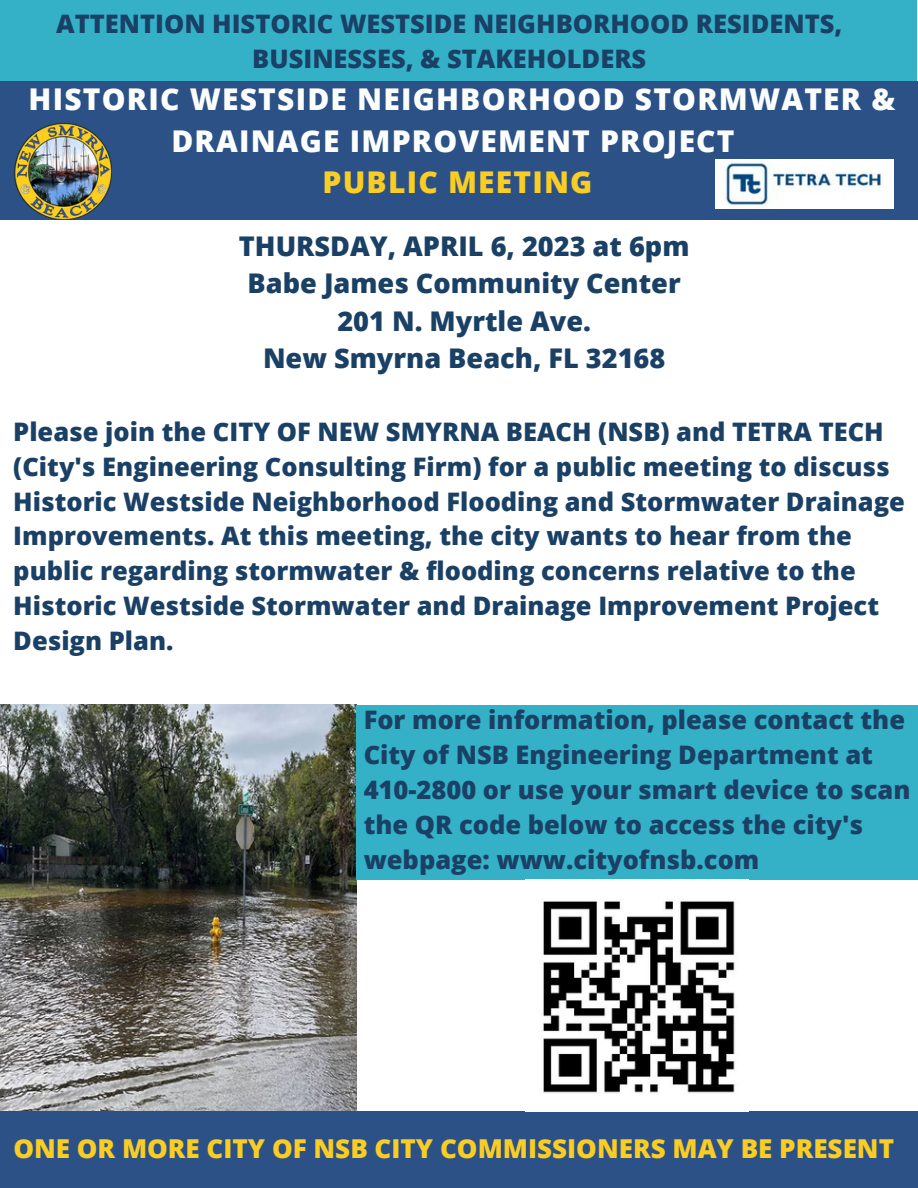
<style>
.page{position:relative;width:918px;height:1188px;background:#fff}
.page>*{position:absolute;margin:0;border:0;box-sizing:border-box;transform-origin:0 0}
.t1{font:800 30px/41.7px "Open Sans";letter-spacing:.04em;color:#fcfefd;text-align:center}
.t2{font:800 30px "Open Sans";letter-spacing:.04em;color:#facd25}
.t3{font:800 27.15px/37.2px "Open Sans";color:#1a4065;text-align:center}
.t4{font:800 26.1px "Open Sans";color:#facd25}
.t5{font:800 25.5px/34.8px "Open Sans";color:#1a4065}
</style>
<div class="page">
<div style="left:0;top:0;width:916px;height:85px;background:#34b1c7"></div>
<div style="left:0;top:1111px;width:918px;height:77px;background:#2b5187"></div>
<div style="left:0;top:82px;width:918px;height:138px;background:#2b5187"></div>
<img style="left:14px;top:123px;width:97px;height:96px">
<img style="left:716px;top:159px;width:177px;height:50px">
<img style="left:0;top:705px;width:357px;height:406px">
<div style="left:357px;top:705px;width:561px;height:174px;background:#34b1c7"></div>
<img style="left:543px;top:901px;width:192px;height:192px">
<p class="t5" style="left:56px;top:6px;width:788px;text-align:center">ATTENTION HISTORIC WESTSIDE NEIGHBORHOOD RESIDENTS,<br>BUSINESSES, &amp; STAKEHOLDERS</p>
<p class="t1" style="left:29px;top:78px;width:868px">HISTORIC WESTSIDE NEIGHBORHOOD STORMWATER &amp;<br>DRAINAGE IMPROVEMENT PROJECT</p>
<p class="t2" style="left:323px;top:161px;width:271px">PUBLIC MEETING</p>
<p class="t3" style="left:239px;top:227px;width:452px">THURSDAY, APRIL 6, 2023 at 6pm<br>Babe James Community Center<br>201 N. Myrtle Ave.<br>New Smyrna Beach, FL 32168</p>
<p class="t5" style="left:13px;top:414px;width:893px">Please join the CITY OF NEW SMYRNA BEACH (NSB) and TETRA TECH (City's Engineering Consulting Firm) for a public meeting to discuss Historic Westside Neighborhood Flooding and Stormwater Drainage Improvements. At this meeting, the city wants to hear from the public regarding stormwater &amp; flooding concerns relative to the Historic Westside Stormwater and Drainage Improvement Project Design Plan.</p>
<p class="t5" style="left:364px;top:702px;width:548px">For more information, please contact the City of NSB Engineering Department at 410-2800 or use your smart device to scan the QR code below to access the city's webpage: www.cityofnsb.com</p>
<p class="t4" style="left:13px;top:1130px;width:882px">ONE OR MORE CITY OF NSB CITY COMMISSIONERS MAY BE PRESENT</p>
</div>
